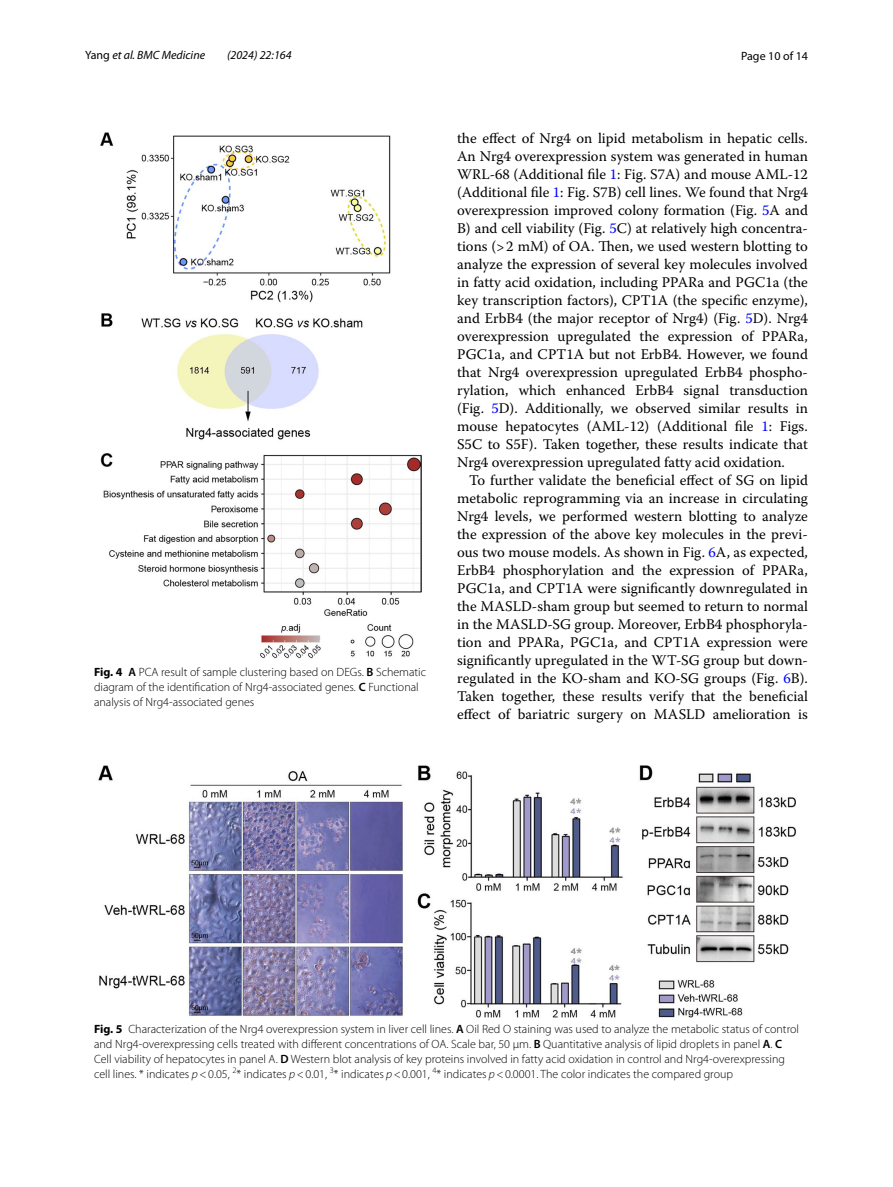
<style>
.page{position:relative;width:893px;height:1187px;background:#fff}
.page>*{position:absolute;margin:0;border:0;box-sizing:border-box;transform-origin:0 0}
.t1{font:14.7px/18px "Warnock Pro";color:#000;text-align:justify}
.t2{font:300 12px/15px "Myriad Pro";color:#000}
.t3{font:italic 12px "Myriad Pro";color:#000}
.t4{font:12px "Myriad Pro";color:#000}
.s1{font-style:normal}
.s2{font-weight:700}
.s3{font-weight:600}
.s4{color:#00f}
.s5{font-style:italic}
</style>
<div class="page">
<img style="left:100px;top:133px;width:321px;height:526px">
<img style="left:98px;top:765px;width:698px;height:252px">
<p class="t3" style="left:85px;top:48px;width:122px"><span class="s1">Yang</span> et al. BMC Medicine</p>
<p class="t3" style="left:227px;top:48px;width:66px">(2024) 22:164</p>
<p class="t4" style="left:741px;top:48px;width:68px">Page 10 of 14</p>
<p class="t2" style="left:94px;top:664px;width:334px"><span class="s2">Fig. 4</span> <span class="s3">A</span> PCA result of sample clustering based on DEGs. <span class="s3">B</span> Schematic diagram of the identification of Nrg4-associated genes. <span class="s3">C</span> Functional analysis of Nrg4-associated genes</p>
<p class="t1" style="left:457px;top:128px;width:352px">the effect of Nrg4 on lipid metabolism in hepatic cells.<br>An Nrg4 overexpression system was generated in human WRL-68 (Additional file <span class="s4">1</span>: Fig. S7A) and mouse AML-12 (Additional file <span class="s4">1</span>: Fig. S7B) cell lines. We found that Nrg4 overexpression improved colony formation (Fig. <span class="s4">5</span>A and B) and cell viability (Fig. <span class="s4">5</span>C) at relatively high concentra&shy;tions (&gt;2 mM) of OA. Then, we used western blotting to analyze the expression of several key molecules involved in fatty acid oxidation, including PPARa and PGC1a (the key transcription factors), CPT1A (the specific enzyme), and ErbB4 (the major receptor of Nrg4) (Fig. <span class="s4">5</span>D). Nrg4 overexpression upregulated the expression of PPARa, PGC1a, and CPT1A but not ErbB4. However, we found that Nrg4 overexpression upregulated ErbB4 phospho&shy;rylation, which enhanced ErbB4 signal transduction (Fig. <span class="s4">5</span>D). Additionally, we observed similar results in mouse hepatocytes (AML-12) (Additional file <span class="s4">1</span>: Figs.<br>S5C to S5F). Taken together, these results indicate that Nrg4 overexpression upregulated fatty acid oxidation.</p>
<p class="t1" style="left:457px;top:470px;width:352px;text-indent:12px">To further validate the beneficial effect of SG on lipid metabolic reprogramming via an increase in circulating Nrg4 levels, we performed western blotting to analyze the expression of the above key molecules in the previ&shy;ous two mouse models. As shown in Fig. <span class="s4">6</span>A, as expected, ErbB4 phosphorylation and the expression of PPARa, PGC1a, and CPT1A were significantly downregulated in the MASLD-sham group but seemed to return to normal in the MASLD-SG group. Moreover, ErbB4 phosphoryla&shy;tion and PPARa, PGC1a, and CPT1A expression were significantly upregulated in the WT-SG group but down&shy;regulated in the KO-sham and KO-SG groups (Fig. <span class="s4">6</span>B).<br>Taken together, these results verify that the beneficial effect of bariatric surgery on MASLD amelioration is</p>
<p class="t2" style="left:94px;top:1021px;width:706px"><span class="s2">Fig. 5</span> Characterization of the Nrg4 overexpression system in liver cell lines. <span class="s3">A</span> Oil Red O staining was used to analyze the metabolic status of control and Nrg4-overexpressing cells treated with different concentrations of OA. Scale bar, 50 μm. <span class="s3">B</span> Quantitative analysis of lipid droplets in panel <span class="s3">A</span>. <span class="s3">C </span>Cell viability of hepatocytes in panel A. <span class="s3">D</span> Western blot analysis of key proteins involved in fatty acid oxidation in control and Nrg4-overexpressing cell lines. * indicates <span class="s5">p</span>&lt;0.05, <sup>2</sup>* indicates <span class="s5">p</span>&lt;0.01, <sup>3</sup>* indicates <span class="s5">p</span>&lt;0.001, <sup>4</sup>* indicates <span class="s5">p</span>&lt;0.0001. The color indicates the compared group</p>
</div>
